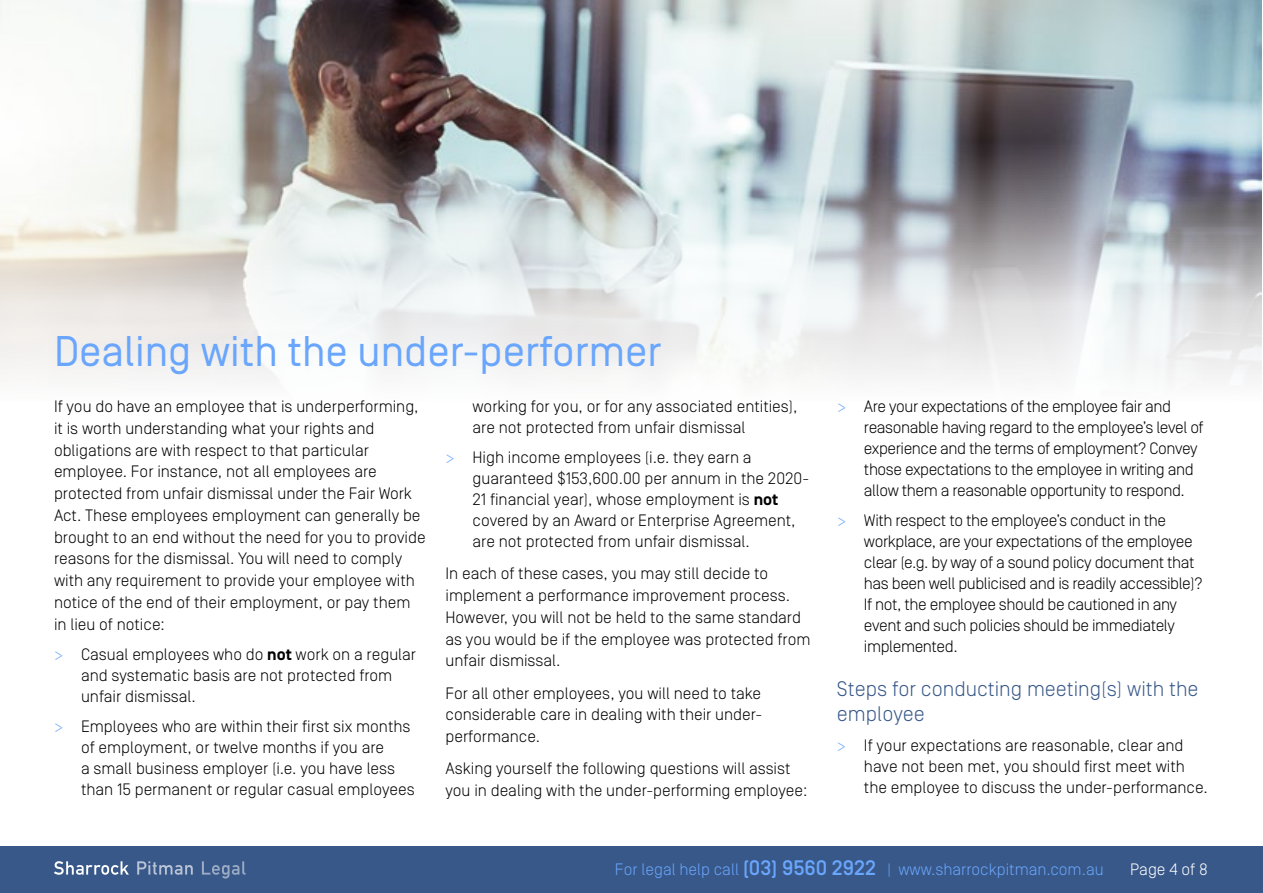
<style>
.page{position:relative;width:1263px;height:893px;background:#fff}
.page>*{position:absolute;margin:0;border:0;box-sizing:border-box;transform-origin:0 0}
.t1{font:42.9px "Simplon Norm";color:#69a6fc}
.t2{font:300 21px/25.5px "Simplon Norm";color:#385889}
.t3{font:300 16.5px/21.8px "Simplon Norm";color:#000}
.t4{font:300 16.5px/21px "Simplon Norm";letter-spacing:-.025em;color:#000}
.t5{font:300 16.5px "Simplon Norm";color:#69a6fc}
.t6{font:300 16.5px "Simplon Norm";color:#fff}
.s1{color:#69a6fc}
.s2{font-weight:700}
.s3{font-weight:500;font-size:21px}
</style>
<div class="page">
<img style="left:0;top:0;width:1261px;height:379px">
<div style="left:0;top:846px;width:1263px;height:47px;background:#385889"></div>
<svg style="left:54px;top:861px;width:75px;height:14px"></svg>
<svg style="left:137px;top:861px;width:56px;height:14px"></svg>
<svg style="left:202px;top:861px;width:44px;height:17px"></svg>
<h1 class="t1" style="left:54px;top:328px;width:609px">Dealing with the under-performer</h1>
<p class="t3" style="left:54px;top:396px;width:373px">If you do have an employee that is underperforming, it is worth understanding what your rights and obligations are with respect to that particular employee. For instance, not all employees are protected from unfair dismissal under the Fair Work Act. These employees employment can generally be brought to an end without the need for you to provide reasons for the dismissal. You will need to comply with any requirement to provide your employee with notice of the end of their employment, or pay them in lieu of notice:</p>
<p class="t3" style="left:81px;top:644px;width:337px;line-height:21px;text-indent:-27px"><span class="s1">&gt;</span> Casual employees who do <span class="s2">not</span> work on a regular and systematic basis are not protected from unfair dismissal.</p>
<p class="t3" style="left:81px;top:716px;width:335px;line-height:21px;text-indent:-27px"><span class="s1">&gt;</span> Employees who are within their first six months of employment, or twelve months if you are<br>a small business employer (i.e. you have less than 15 permanent or regular casual employees</p>
<p class="t3" style="left:472px;top:396px;width:327px;line-height:21px">working for you, or for any associated entities), are not protected from unfair dismissal</p>
<p class="t3" style="left:472px;top:447px;width:338px;line-height:21px;text-indent:-27px"><span class="s1">&gt;</span> High income employees (i.e. they earn a guaranteed $153,600.00 per annum in the 2020- 21 financial year), whose employment is <span class="s2">not </span>covered by an Award or Enterprise Agreement, are not protected from unfair dismissal.</p>
<p class="t3" style="left:445px;top:563px;width:367px">In each of these cases, you may still decide to implement a performance improvement process.<br>However, you will not be held to the same standard as you would be if the employee was protected from unfair dismissal.</p>
<p class="t3" style="left:445px;top:682px;width:318px;text-align:justify">For all other employees, you will need to take considerable care in dealing with their under&shy;performance.</p>
<p class="t3" style="left:445px;top:758px;width:363px">Asking yourself the following questions will assist you in dealing with the under-performing employee:</p>
<p class="t4" style="left:864px;top:396px;width:341px;text-indent:-27px"><span class="s1">&gt;</span> Are your expectations of the employee fair and reasonable having regard to the employee’s level of experience and the terms of employment? Convey those expectations to the employee in writing and allow them a reasonable opportunity to respond.</p>
<p class="t4" style="left:864px;top:510px;width:340px;text-indent:-27px"><span class="s1">&gt;</span> With respect to the employee’s conduct in the workplace, are your expectations of the employee clear (e.g. by way of a sound policy document that has been well publicised and is readily accessible)?<br>If not, the employee should be cautioned in any event and such policies should be immediately implemented.</p>
<p class="t2" style="left:837px;top:676px;width:363px">Steps for conducting meeting(s) with the employee</p>
<p class="t3" style="left:864px;top:735px;width:345px;line-height:21px;text-indent:-27px"><span class="s1">&gt;</span> If your expectations are reasonable, clear and have not been met, you should first meet with the employee to discuss the under-performance.</p>
<p class="t5" style="left:615px;top:860px;width:490px">For legal help call <span class="s3">(03) 9560 2922</span> | www.sharrockpitman.com.au</p>
<p class="t6" style="left:1130px;top:860px;width:79px">Page 4 of 8</p>
</div>
